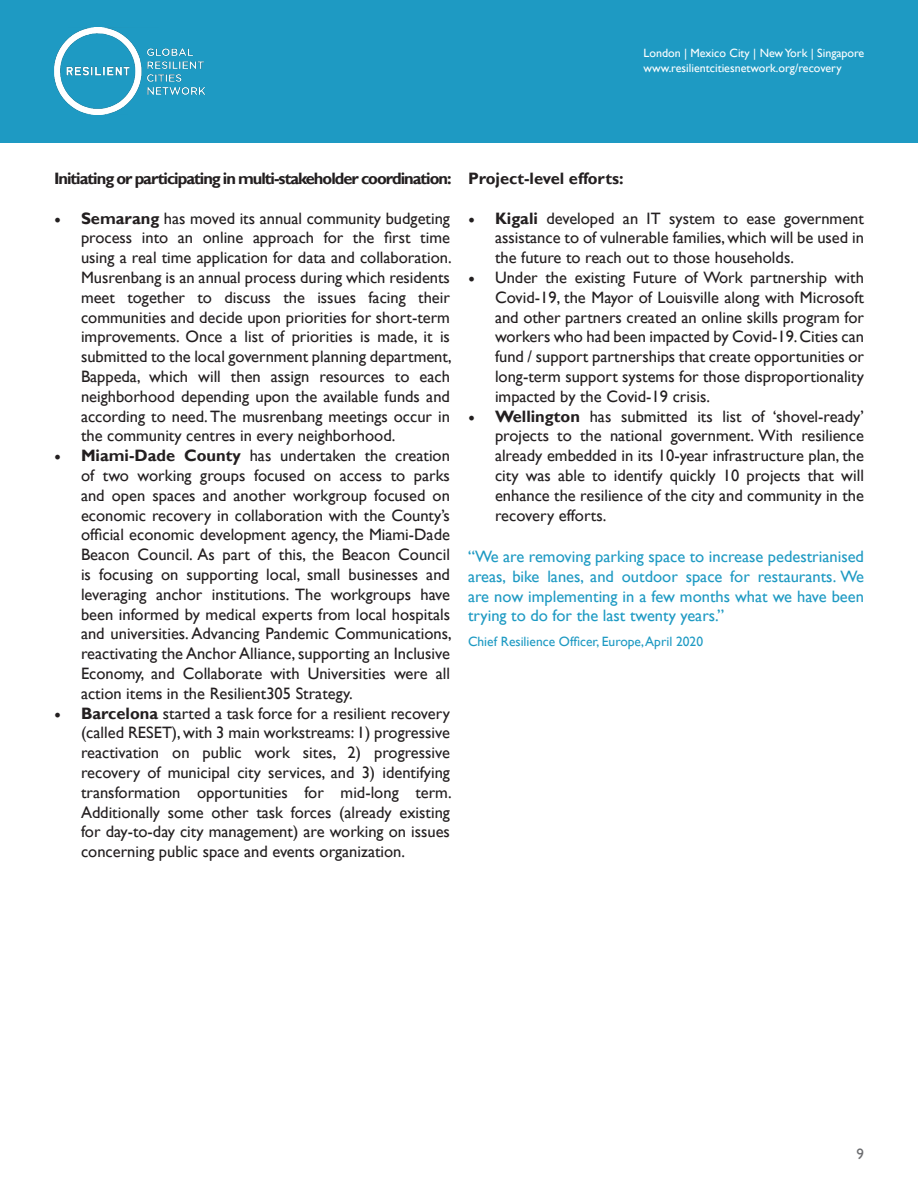
<style>
.page{position:relative;width:918px;height:1188px;background:#fff}
.page>*{position:absolute;margin:0;border:0;box-sizing:border-box;transform-origin:0 0}
.t1{font:16.5px/19.8px "Gill Sans";color:#231f20;text-align:justify}
.t2{font:16.5px/19.8px "Gill Sans";color:#1e9ac3;text-align:justify}
.t3{font:700 16.5px "Gill Sans";letter-spacing:-.06em;color:#231f20}
.t4{font:700 16.5px "Gill Sans";color:#231f20}
.t5{font:15px "Gill Sans";color:#6c6d70}
.t6{font:13.5px "Gill Sans";color:#1e9ac3}
.t7{font:12px/14.4px "Gill Sans";color:#fff}
.s1{font-family:"Minion Pro";font-size:18px}
.s2{font-weight:700}
</style>
<div class="page">
<div style="left:0;top:0;width:918px;height:143px;background:#1e9ac3"></div>
<img style="left:54px;top:28px;width:152px;height:87px">
<p class="t7" style="left:644px;top:46px;width:222px">London | Mexico City | New York | Singapore www.resilientcitiesnetwork.org/recovery</p>
<p class="t3" style="left:54px;top:169px;width:399px">Initiating or participating in multi-stakeholder coordination:</p>
<p class="t1" style="left:81px;top:209px;width:372px;text-indent:-27px"><span class="s1">•</span> <span class="s2">Semarang</span> has moved its annual community budgeting process into an online approach for the first time using a real time application for data and collaboration.<br>Musrenbang is an annual process during which residents meet together to discuss the issues facing their communities and decide upon priorities for short-term improvements. Once a list of priorities is made, it is submitted to the local government planning department, Bappeda, which will then assign resources to each neighborhood depending upon the available funds and according to need. The musrenbang meetings occur in the community centres in every neighborhood.</p>
<p class="t1" style="left:81px;top:446px;width:372px;text-indent:-27px"><span class="s1">•</span> <span class="s2">Miami-Dade County</span> has undertaken the creation of two working groups focused on access to parks and open spaces and another workgroup focused on economic recovery in collaboration with the County’s official economic development agency, the Miami-Dade Beacon Council. As part of this, the Beacon Council is focusing on supporting local, small businesses and leveraging anchor institutions. The workgroups have been informed by medical experts from local hospitals and universities. Advancing Pandemic Communications, reactivating the Anchor Alliance, supporting an Inclusive Economy, and Collaborate with Universities were all action items in the Resilient305 Strategy.</p>
<p class="t1" style="left:81px;top:704px;width:372px;text-indent:-27px"><span class="s1">•</span> <span class="s2">Barcelona</span> started a task force for a resilient recovery (called RESET), with 3 main workstreams: 1) progressive reactivation on public work sites, 2) progressive recovery of municipal city services, and 3) identifying transformation opportunities for mid-long term.<br>Additionally some other task forces (already existing for day-to-day city management) are working on issues concerning public space and events organization.</p>
<p class="t4" style="left:468px;top:169px;width:157px">Project-level efforts:</p>
<p class="t1" style="left:495px;top:209px;width:371px;text-indent:-27px"><span class="s1">•</span> <span class="s2">Kigali</span> developed an IT system to ease government assistance to of vulnerable families, which will be used in the future to reach out to those households.</p>
<p class="t1" style="left:495px;top:268px;width:371px;text-indent:-27px"><span class="s1">•</span> Under the existing Future of Work partnership with Covid-19, the Mayor of Louisville along with Microsoft and other partners created an online skills program for workers who had been impacted by Covid-19. Cities can fund / support partnerships that create opportunities or long-term support systems for those disproportionality impacted by the Covid-19 crisis.</p>
<p class="t1" style="left:495px;top:407px;width:371px;text-indent:-27px"><span class="s1">•</span> <span class="s2">Wellington</span> has submitted its list of ‘shovel-ready’ projects to the national government. With resilience already embedded in its 10-year infrastructure plan, the city was able to identify quickly 10 projects that will enhance the resilience of the city and community in the recovery efforts.</p>
<p class="t2" style="left:468px;top:547px;width:398px">“We are removing parking space to increase pedestrianised areas, bike lanes, and outdoor space for restaurants. We are now implementing in a few months what we have been trying to do for the last twenty years.”</p>
<p class="t6" style="left:468px;top:633px;width:237px">Chief Resilience Officer, Europe, April 2020</p>
<p class="t5" style="left:857px;top:1146px;width:9px">9</p>
</div>
